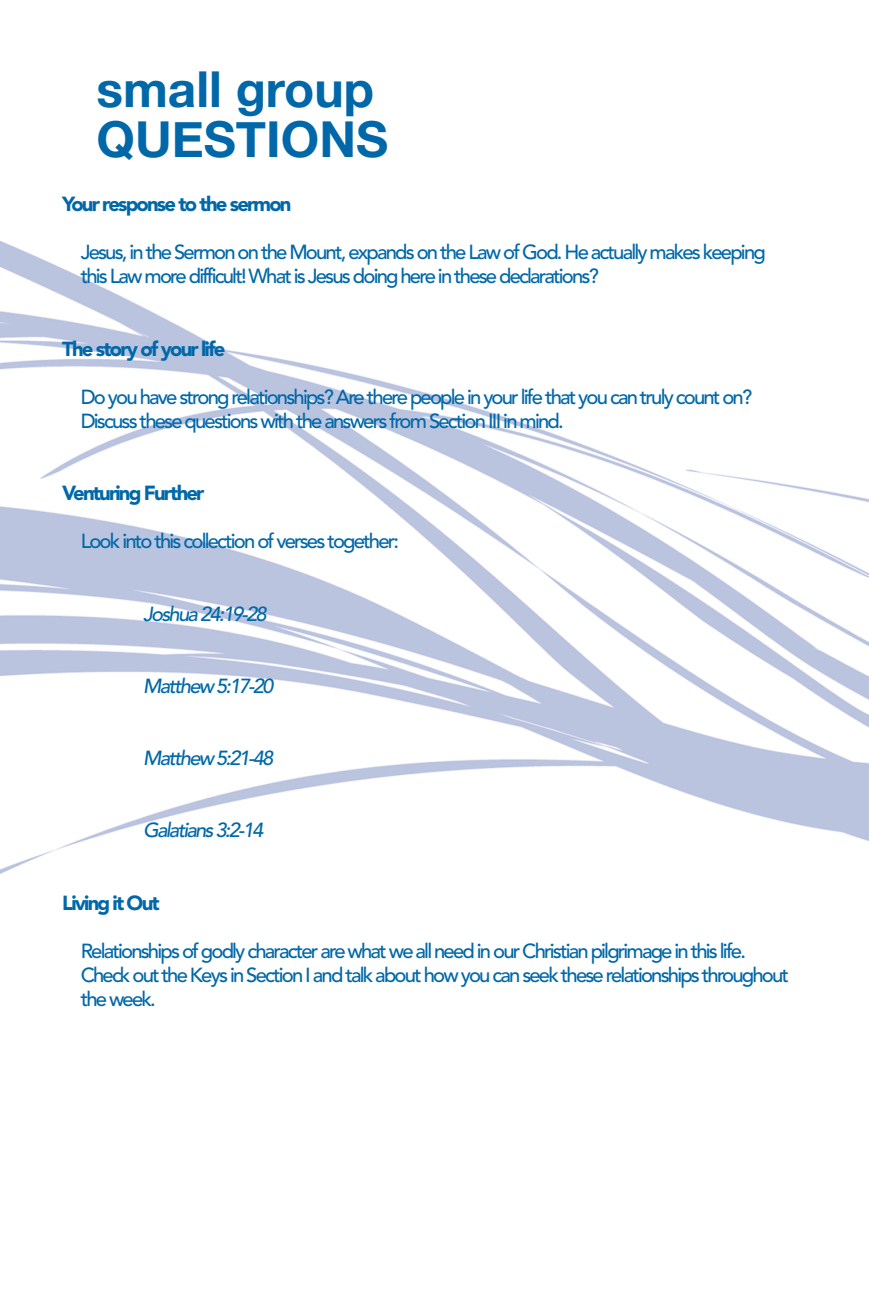
<style>
.page{position:relative;width:869px;height:1307px;background:#fff}
.page>*{position:absolute;margin:0;border:0;box-sizing:border-box;transform-origin:0 0}
.t1{font:700 49.5px "Helvetica Neue";color:#0068a9}
.t2{font:500 20.25px "Avenir";letter-spacing:-.09em;color:#0068a9}
.t3{font:900 20.25px "Avenir";letter-spacing:-.09em;color:#0068a9}
.t4{font:italic 500 20.25px "Avenir";letter-spacing:-.09em;color:#0068a9}
</style>
<div class="page">
<img style="left:0;top:240px;width:869px;height:634px">
<p class="t1" style="left:96px;top:51px;width:279px">small group</p>
<p class="t1" style="left:96px;top:100px;width:293px">QUESTIONS</p>
<p class="t3" style="left:62px;top:192px;width:231px">Your response to the sermon</p>
<p class="t2" style="left:81px;top:241px;width:686px">Jesus, in the Sermon on the Mount, expands on the Law of God. He actually makes keeping</p>
<p class="t2" style="left:81px;top:265px;width:519px">this Law more difficult! What is Jesus doing here in these declarations?</p>
<p class="t3" style="left:62px;top:336px;width:165px">The story of your life</p>
<p class="t2" style="left:81px;top:385px;width:673px">Do you have strong relationships? Are there people in your life that you can truly count on?</p>
<p class="t2" style="left:81px;top:409px;width:484px">Discuss these questions with the answers from Section III in mind.</p>
<p class="t3" style="left:62px;top:481px;width:144px">Venturing Further</p>
<p class="t2" style="left:81px;top:529px;width:320px">Look into this collection of verses together:</p>
<p class="t4" style="left:143px;top:602px;width:125px">Joshua 24:19-28</p>
<p class="t4" style="left:143px;top:674px;width:132px">Matthew 5:17-20</p>
<p class="t4" style="left:143px;top:746px;width:132px">Matthew 5:21-48</p>
<p class="t4" style="left:143px;top:818px;width:122px">Galatians 3:2-14</p>
<p class="t3" style="left:62px;top:890px;width:99px">Living it Out</p>
<p class="t2" style="left:81px;top:939px;width:667px">Relationships of godly character are what we all need in our Christian pilgrimage in this life.</p>
<p class="t2" style="left:81px;top:963px;width:710px">Check out the Keys in Section I and talk about how you can seek these relationships throughout</p>
<p class="t2" style="left:81px;top:987px;width:77px">the week.</p>
</div>
